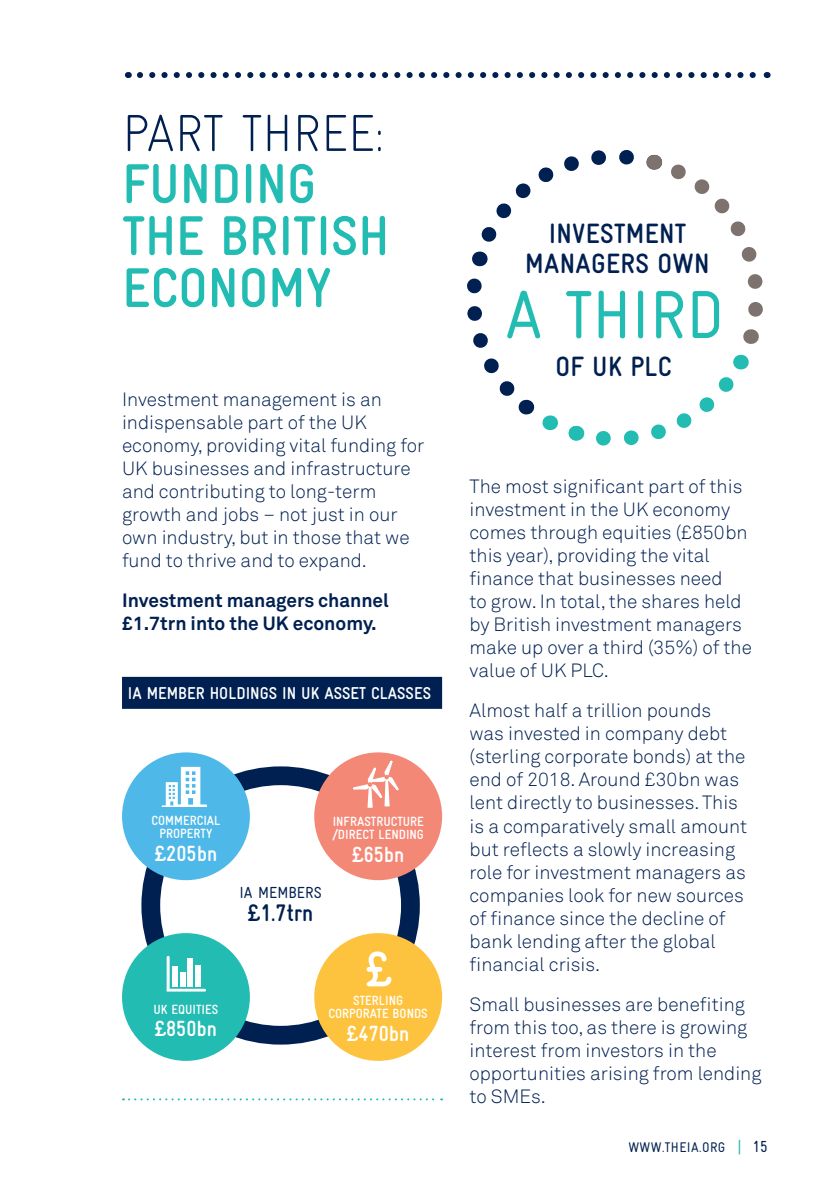
<style>
.page{position:relative;width:840px;height:1191px;background:#fff}
.page>*{position:absolute;margin:0;border:0;box-sizing:border-box;transform-origin:0 0}
.quote1{font:68px "Gravur Condensed";color:#22bcb3}
.t1{font:700 56px/52px "Gravur Condensed";color:#22bcb3}
.t2{font:300 52px "Gravur Condensed";color:#002051}
.t3{font:700 50px "Gravur Condensed";color:#fff}
.quote1-2{font:700 28px/30px "Gravur Condensed";letter-spacing:.01em;color:#002051;text-align:center}
.t4{font:700 24px "Gravur Condensed";color:#002051}
.t5{font:700 22px "Gravur Condensed";color:#fff}
.t6{font:300 19px/23px "Akkurat Std";color:#002051}
.t7{font:700 19px/23px "Akkurat Std";color:#002051}
.figurehead{font:700 17.2px "Gravur Condensed";color:#fff}
.t8{font:16px "Gravur Condensed";color:#002051}
.t9{font:14px "Gravur Condensed";letter-spacing:.03em;color:#002051}
.t10{font:700 13.4px/13.4px "Gravur Condensed";color:#fff;text-align:center}
.s1{font-size:16px;color:#22bcb3}
.s2{font-size:16px}
</style>
<div class="page">
<div style="left:122px;top:677px;width:320px;height:32px;background:#002051"></div>
<svg style="left:123px;top:1098px;width:319px;height:2px"></svg>
<svg style="left:140px;top:72px;width:616px;height:6px"></svg>
<div style="left:141px;top:766px;width:278px;height:278px;border:19px solid #002051;border-radius:50%"></div>
<div style="left:122px;top:752px;width:128px;height:128px;background:#4eb9e9;border-radius:50%"></div>
<svg style="left:162px;top:767px;width:45px;height:40px"></svg>
<div style="left:314px;top:933px;width:128px;height:127px;background:#fec33e;border-radius:50%"></div>
<div style="left:122px;top:933px;width:128px;height:127px;background:#22bcb3;border-radius:50%"></div>
<svg style="left:166px;top:956px;width:40px;height:35px"></svg>
<div style="left:314px;top:752px;width:128px;height:128px;background:#f48877;border-radius:50%"></div>
<svg style="left:351px;top:676px;width:49px;height:132px"></svg>
<svg style="left:467px;top:150px;width:296px;height:296px"></svg>
<p class="t2" style="left:122px;top:103px;width:263px">PART THREE:</p>
<p class="t1" style="left:122px;top:158px;width:268px">FUNDING<br>THE BRITISH<br>ECONOMY</p>
<p class="t6" style="left:122px;top:387px;width:304px">Investment management is an indispensable part of the UK economy, providing vital funding for<br>UK businesses and infrastructure and contributing to long-term growth and jobs – not just in our own industry, but in those that we fund to thrive and to expand.</p>
<p class="t7" style="left:122px;top:588px;width:268px">Investment managers channel £1.7trn into the UK economy.</p>
<p class="figurehead" style="left:128px;top:683px;width:304px">IA MEMBER HOLDINGS IN UK ASSET CLASSES</p>
<p class="t10" style="left:151px;top:814px;width:70px">COMMERCIAL<br>PROPERTY</p>
<p class="t5" style="left:155px;top:841px;width:64px">£205bn</p>
<p class="t10" style="left:153px;top:1002px;width:66px">UK EQUITIES</p>
<p class="t5" style="left:155px;top:1016px;width:64px">£850bn</p>
<p class="t8" style="left:239px;top:884px;width:84px">IA MEMBERS</p>
<p class="t4" style="left:248px;top:899px;width:67px">£1.7trn</p>
<p class="t10" style="left:332px;top:815px;width:93px;text-align:left">INFRASTRUCTURE /DIRECT LENDING</p>
<p class="t5" style="left:352px;top:842px;width:54px">£65bn</p>
<p class="t3" style="left:365px;top:941px;width:27px">£</p>
<p class="t10" style="left:328px;top:993px;width:101px">STERLING<br>CORPORATE BONDS</p>
<p class="t5" style="left:347px;top:1021px;width:64px">£470bn</p>
<p class="quote1-2" style="left:525px;top:218px;width:186px">INVESTMENT<br>MANAGERS OWN</p>
<p class="quote1" style="left:505px;top:277px;width:220px">A THIRD</p>
<p class="quote1-2" style="left:555px;top:352px;width:118px">OF UK PLC</p>
<p class="t6" style="left:469px;top:475px;width:284px">The most significant part of this investment in the UK economy comes through equities (£850bn this year), providing the vital finance that businesses need<br>to grow. In total, the shares held by British investment managers make up over a third (35%) of the value of UK PLC.</p>
<p class="t6" style="left:469px;top:699px;width:279px">Almost half a trillion pounds was invested in company debt (sterling corporate bonds) at the end of 2018. Around £30bn was lent directly to businesses. This is a comparatively small amount but reflects a slowly increasing role for investment managers as companies look for new sources of finance since the decline of bank lending after the global financial crisis.</p>
<p class="t6" style="left:469px;top:992px;width:293px">Small businesses are benefiting from this too, as there is growing interest from investors in the opportunities arising from lending to SMEs.</p>
<p class="t9" style="left:628px;top:1139px;width:141px">WWW.THEIA.ORG <span class="s1">|</span> <span class="s2">15</span></p>
</div>
